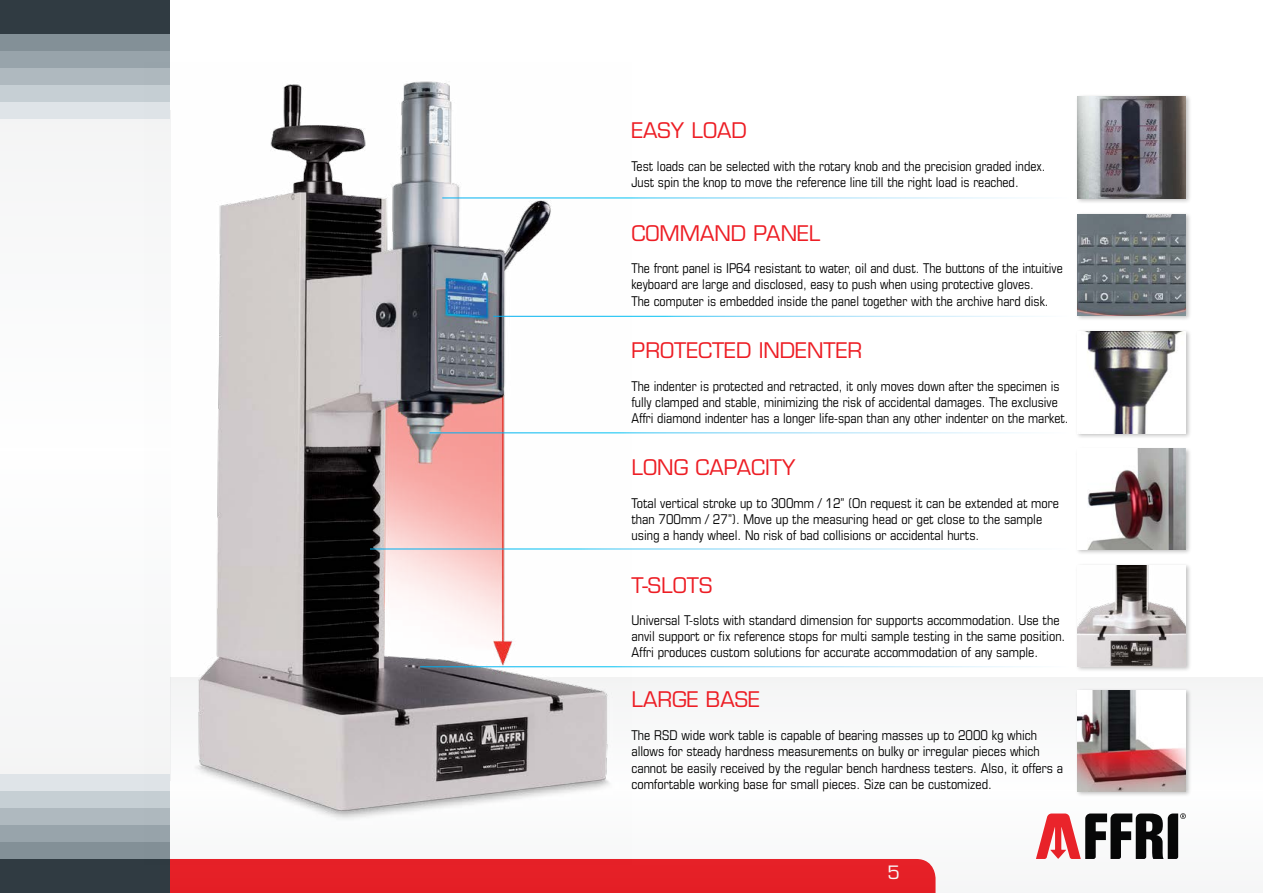
<style>
.page{position:relative;width:1263px;height:893px;background:#fff}
.page>*{position:absolute;margin:0;border:0;box-sizing:border-box;transform-origin:0 0}
.t1{font:21px "Eurostile";color:#ed1d24}
.t2{font:18px "Eurostile";color:#fff}
.t3{font:condensed 13.5px/16.2px "Eurostile";color:#000}
</style>
<div class="page">
<div style="left:0;top:110px;width:170px;height:671px;background:#f9f9fa"></div>
<div style="left:0;top:93px;width:170px;height:26px;background:#dfe4e8"></div>
<div style="left:0;top:76px;width:170px;height:26px;background:#c6cfd4"></div>
<div style="left:0;top:59px;width:170px;height:26px;background:#afb9bf"></div>
<div style="left:0;top:42px;width:170px;height:26px;background:#98a4ab"></div>
<div style="left:0;top:25px;width:170px;height:26px;background:#839097"></div>
<div style="left:0;top:0;width:170px;height:34px;background:#303b42"></div>
<div style="left:0;top:774px;width:170px;height:25px;background:#dfe4e8"></div>
<div style="left:0;top:791px;width:170px;height:25px;background:#c6cfd4"></div>
<div style="left:0;top:808px;width:170px;height:25px;background:#afb9bf"></div>
<div style="left:0;top:825px;width:170px;height:25px;background:#98a4ab"></div>
<div style="left:0;top:842px;width:170px;height:25px;background:#839097"></div>
<div style="left:0;top:859px;width:170px;height:34px;background:#303b42"></div>
<svg style="left:170px;top:677px;width:1093px;height:216px"></svg>
<img style="left:170px;top:81px;width:462px;height:783px">
<div style="left:1075px;top:329px;width:116px;height:110px;background:#000;opacity:.25"></div>
<img style="left:1077px;top:332px;width:109px;height:101px">
<div style="left:1075px;top:94px;width:116px;height:110px;background:#000;opacity:.25"></div>
<img style="left:1077px;top:97px;width:109px;height:101px">
<div style="left:1075px;top:212px;width:116px;height:109px;background:#000;opacity:.25"></div>
<img style="left:1077px;top:214px;width:109px;height:102px">
<hr style="left:370px;top:549px;width:701px;height:1px;background:#fff">
<hr style="left:420px;top:666px;width:651px;height:1px;background:#fff">
<hr style="left:429px;top:432px;width:642px;height:1px;background:#fff">
<hr style="left:442px;top:198px;width:629px;height:1px;background:#fff">
<hr style="left:493px;top:316px;width:578px;height:1px;background:#fff">
<div style="left:1075px;top:446px;width:116px;height:109px;background:#000;opacity:.25"></div>
<img style="left:1077px;top:449px;width:109px;height:101px">
<div style="left:1075px;top:563px;width:116px;height:109px;background:#000;opacity:.25"></div>
<img style="left:1077px;top:565px;width:109px;height:101px">
<div style="left:1075px;top:688px;width:116px;height:109px;background:#000;opacity:.25"></div>
<img style="left:1077px;top:690px;width:109px;height:101px">
<h1 class="t1" style="left:631px;top:118px;width:117px">EASY LOAD</h1>
<p class="t3" style="left:631px;top:158px;width:416px">Test loads can be selected with the rotary knob and the precision graded index.<br>Just spin the knop to move the reference line till the right load is reached.</p>
<h1 class="t1" style="left:631px;top:220px;width:191px">COMMAND PANEL</h1>
<p class="t3" style="left:631px;top:260px;width:433px">The front panel is IP64 resistant to water, oil and dust. The buttons of the intuitive keyboard are large and disclosed, easy to push when using protective gloves.<br>The computer is embedded inside the panel together with the archive hard disk.</p>
<h1 class="t1" style="left:631px;top:338px;width:232px">PROTECTED INDENTER</h1>
<p class="t3" style="left:631px;top:378px;width:439px">The indenter is protected and retracted, it only moves down after the specimen is fully clamped and stable, minimizing the risk of accidental damages. The exclusive<br>Affri diamond indenter has a longer life-span than any other indenter on the market.</p>
<h1 class="t1" style="left:631px;top:455px;width:165px">LONG CAPACITY</h1>
<p class="t3" style="left:631px;top:494px;width:429px">Total vertical stroke up to 300mm / 12” (On request it can be extended at more than 700mm / 27”). Move up the measuring head or get close to the sample using a handy wheel. No risk of bad collisions or accidental hurts.</p>
<h1 class="t1" style="left:631px;top:572px;width:82px">T-SLOTS</h1>
<p class="t3" style="left:631px;top:612px;width:435px">Universal T-slots with standard dimension for supports accommodation. Use the anvil support or fix reference stops for multi sample testing in the same position.<br>Affri produces custom solutions for accurate accommodation of any sample.</p>
<h1 class="t1" style="left:631px;top:687px;width:130px">LARGE BASE</h1>
<p class="t3" style="left:631px;top:726px;width:433px">The RSD wide work table is capable of bearing masses up to 2000 kg which allows for steady hardness measurements on bulky or irregular pieces which cannot be easily received by the regular bench hardness testers. Also, it offers a comfortable working base for small pieces. Size can be customized.</p>
<h2 class="t2" style="left:887px;top:861px;width:14px">5</h2>
</div>
